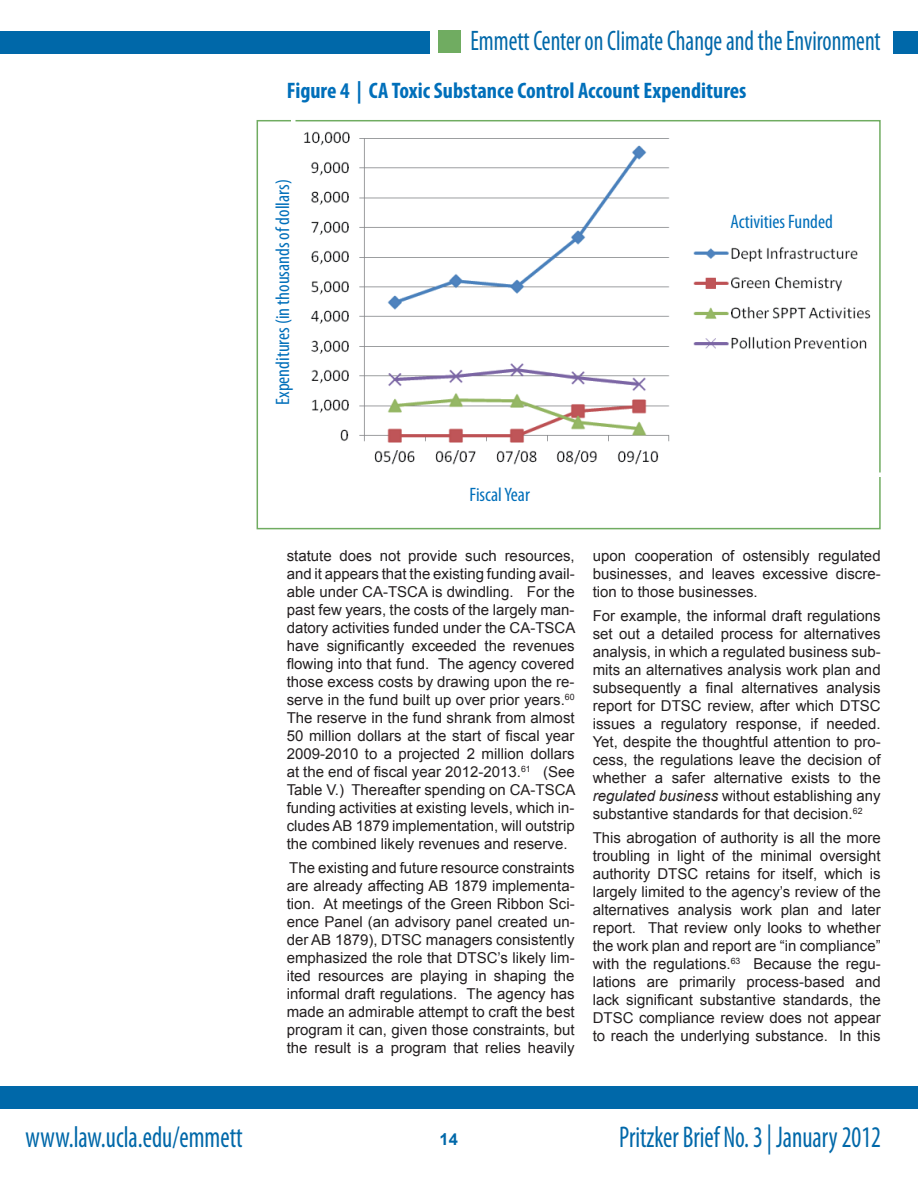
<style>
.page{position:relative;width:918px;height:1188px;background:#fff}
.page>*{position:absolute;margin:0;border:0;box-sizing:border-box;transform-origin:0 0}
.t1{font:condensed 30.15px "Myriad Pro";color:#0068a9;scale:.85 1}
.t2{font:condensed 28.35px "Myriad Pro";color:#0068a9;scale:.85 1}
.t3{font:700 condensed 22.5px "Myriad Pro";color:#006fba}
.t4{font:condensed 19.5px "Myriad Pro";color:#006fba}
.t5{font:700 16.5px "Arial";color:#0068a9}
.t6{font:15px/18px "Arial";color:#231f20;text-align:justify}
.s1{font-style:italic}
</style>
<div class="page">
<div style="left:0;top:1086px;width:918px;height:23px;background:#0068a9"></div>
<div style="left:0;top:31px;width:429px;height:23px;background:#0068a9"></div>
<div style="left:438px;top:31px;width:23px;height:22px;background:#70ac61"></div>
<div style="left:893px;top:32px;width:25px;height:22px;background:#0068a9"></div>
<img style="left:304px;top:131px;width:567px;height:334px">
<div style="left:257px;top:120px;width:624px;height:409px;border:2px solid #70ac61"></div>
<h2 class="t2" style="left:471px;top:24px;width:484px">Emmett Center on Climate Change and the Environment</h2>
<h3 class="t3" style="left:287px;top:76px;width:461px">Figure 4 | CA Toxic Substance Control Account Expenditures</h3>
<h3 class="t4" style="left:271px;top:405px;width:227px;rotate:-90deg">Expenditures (in thousands of dollars)</h3>
<h3 class="t4" style="left:730px;top:209px;width:104px">Activities Funded</h3>
<h3 class="t4" style="left:470px;top:482px;width:62px">Fiscal Year</h3>
<p class="t6" style="left:287px;top:547px;width:290px">statute does not provide such resources, and it appears that the existing funding avail&shy;able under CA-TSCA is dwindling. For the past few years, the costs of the largely man&shy;datory activities funded under the CA-TSCA have significantly exceeded the revenues flowing into that fund. The agency covered those excess costs by drawing upon the re&shy;serve in the fund built up over prior years.<sup>60<br></sup>The reserve in the fund shrank from almost 50 million dollars at the start of fiscal year 2009-2010 to a projected 2 million dollars at the end of fiscal year 2012-2013.<sup>61</sup> (See Table V.) Thereafter spending on CA-TSCA funding activities at existing levels, which in&shy;cludes AB 1879 implementation, will outstrip the combined likely revenues and reserve.</p>
<p class="t6" style="left:287px;top:859px;width:289px">The existing and future resource constraints are already affecting AB 1879 implementa&shy;tion. At meetings of the Green Ribbon Sci&shy;ence Panel (an advisory panel created un&shy;der AB 1879), DTSC managers consistently emphasized the role that DTSC’s likely lim&shy;ited resources are playing in shaping the informal draft regulations. The agency has made an admirable attempt to craft the best program it can, given those constraints, but the result is a program that relies heavily</p>
<p class="t6" style="left:593px;top:547px;width:289px">upon cooperation of ostensibly regulated businesses, and leaves excessive discre&shy;tion to those businesses.</p>
<p class="t6" style="left:593px;top:607px;width:289px">For example, the informal draft regulations set out a detailed process for alternatives analysis, in which a regulated business sub&shy;mits an alternatives analysis work plan and subsequently a final alternatives analysis report for DTSC review, after which DTSC issues a regulatory response, if needed.<br>Yet, despite the thoughtful attention to pro&shy;cess, the regulations leave the decision of whether a safer alternative exists to the <span class="s1">regulated business</span> without establishing any substantive standards for that decision.<sup>62</sup></p>
<p class="t6" style="left:593px;top:829px;width:290px">This abrogation of authority is all the more troubling in light of the minimal oversight authority DTSC retains for itself, which is largely limited to the agency’s review of the alternatives analysis work plan and later report. That review only looks to whether the work plan and report are “in compliance” with the regulations.<sup>63</sup> Because the regu&shy;lations are primarily process-based and lack significant substantive standards, the DTSC compliance review does not appear to reach the underlying substance. In this</p>
<h1 class="t1" style="left:26px;top:1119px;width:257px">www.law.ucla.edu/emmett</h1>
<h1 class="t1" style="left:619px;top:1119px;width:310px">Pritzker Brief No. 3 | January 2012</h1>
<p class="t5" style="left:440px;top:1128px;width:20px">14</p>
</div>
